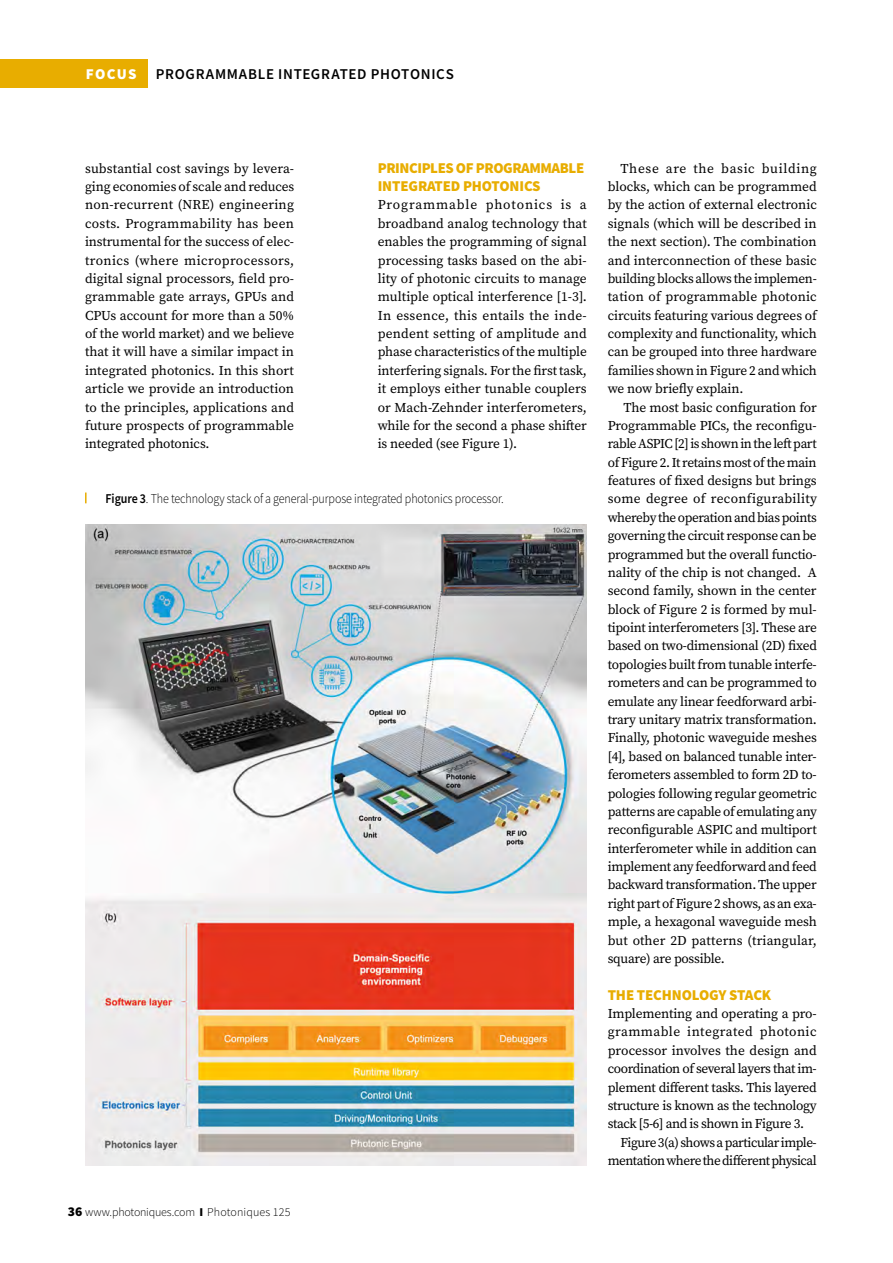
<style>
.page{position:relative;width:893px;height:1263px;background:#fff}
.page>*{position:absolute;margin:0;border:0;box-sizing:border-box;transform-origin:0 0}
.t1{font:900 15px/18px "Source Sans Pro";letter-spacing:-.03em;color:#e8ad00}
.t2{font:600 15px "Source Sans Pro";letter-spacing:.045em;color:#000}
.t3{font:900 15px "Source Sans Pro";letter-spacing:-.01em;color:#e8ad00}
.t4{font:900 15px "Source Sans Pro";letter-spacing:.08em;color:#fff}
.t5{font:13.5px/18.3px "Source Serif Pro";letter-spacing:-.02em;color:#000;text-align:justify}
.t6{font:300 13.5px "Source Sans Pro";letter-spacing:-.01em;color:#000;scale:.89 1}
.t7{font:13.5px "Source Serif Pro";color:#000}
.t8{font:13.5px "Source Serif Pro";letter-spacing:.03em;color:#000}
.t9{font:300 12px "Source Sans Pro";letter-spacing:.005em;color:#000}
.s1{font-weight:600}
.s2{font-weight:900;font-size:13.5px}
.s3{font-weight:900}
</style>
<div class="page">
<div style="left:0;top:60px;width:147px;height:28px;background:#e8ad00"></div>
<svg style="left:85px;top:492px;width:2px;height:11px"></svg>
<img style="left:85px;top:525px;width:502px;height:640px">
<p class="t4" style="left:86px;top:64px;width:52px">FOCUS</p>
<p class="t2" style="left:156px;top:64px;width:300px">PROGRAMMABLE INTEGRATED PHOTONICS</p>
<p class="t5" style="left:85px;top:159px;width:211px">substantial cost savings by levera&shy;ging economies of scale and reduces non-recurrent (NRE) engineering costs. Programmability has been instrumental for the success of elec&shy;tronics (where microprocessors, digital signal processors, field pro&shy;grammable gate arrays, GPUs and CPUs account for more than a 50% of the world market) and we believe that it will have a similar impact in integrated photonics. In this short article we provide an introduction to the principles, applications and future prospects of programmable integrated photonics.</p>
<p class="t1" style="left:378px;top:158px;width:208px">PRINCIPLES OF PROGRAMMABLE<br>INTEGRATED PHOTONICS</p>
<p class="t5" style="left:378px;top:196px;width:211px">Programmable photonics is a broadband analog technology that enables the programming of signal processing tasks based on the abi&shy;lity of photonic circuits to manage multiple optical interference [1-3].<br>In essence, this entails the inde&shy;pendent setting of amplitude and phase characteristics of the multiple interfering signals. For the first task, it employs either tunable couplers or Mach-Zehnder interferometers, while for the second a phase shifter is needed (see Figure 1).</p>
<p class="t6" style="left:106px;top:491px;width:449px"><span class="s1">Figure 3</span>. The technology stack of a general-purpose integrated photonics processor.</p>
<p class="t9" style="left:68px;top:1205px;width:225px"><span class="s2">36</span> www.photoniques.com <span class="s3">I</span> Photoniques 125</p>
<p class="t5" style="left:608px;top:159px;width:211px;text-indent:13px">These are the basic building blocks, which can be programmed by the action of external electronic signals (which will be described in the next section). The combination and interconnection of these basic building blocks allows the implemen&shy;tation of programmable photonic circuits featuring various degrees of complexity and functionality, which can be grouped into three hardware families shown in Figure 2 and which we now briefly explain.</p>
<p class="t5" style="left:608px;top:398px;width:211px;text-indent:16px">The most basic configuration for Programmable PICs, the reconfigu&shy;rable ASPIC [2] is shown in the left part of Figure 2. It retains most of the main features of fixed designs but brings some degree of reconfigurability whereby the operation and bias points governing the circuit response can be programmed but the overall functio&shy;nality of the chip is not changed. A second family, shown in the center block of Figure 2 is formed by mul&shy;tipoint interferometers [3]. These are based on two-dimensional (2D) fixed topologies built from tunable interfe&shy;rometers and can be programmed to emulate any linear feedforward arbi&shy;trary unitary matrix transformation.<br>Finally, photonic waveguide meshes [4], based on balanced tunable inter&shy;ferometers assembled to form 2D to&shy;pologies following regular geometric patterns are capable of emulating any reconfigurable ASPIC and multiport interferometer while in addition can implement any feedforward and feed backward transformation. The upper right part of Figure 2 shows, as an exa&shy;mple, a hexagonal waveguide mesh but other 2D patterns (triangular, square) are possible.</p>
<p class="t3" style="left:608px;top:984px;width:165px">THE TECHNOLOGY STACK</p>
<p class="t5" style="left:608px;top:1004px;width:211px">Implementing and operating a pro-</p>
<p class="t8" style="left:608px;top:1023px;width:210px">grammable integrated photonic</p>
<p class="t7" style="left:608px;top:1041px;width:211px">processor involves the design and</p>
<p class="t5" style="left:608px;top:1059px;width:211px">coordination of several layers that im-</p>
<p class="t5" style="left:608px;top:1078px;width:211px">plement different tasks. This layered</p>
<p class="t5" style="left:608px;top:1096px;width:210px">structure is known as the technology</p>
<p class="t5" style="left:608px;top:1115px;width:198px">stack [5-6] and is shown in Figure 3.</p>
<p class="t5" style="left:620px;top:1133px;width:198px">Figure 3(a) shows a particular imple-</p>
<p class="t5" style="left:608px;top:1151px;width:211px">mentation where the different physical</p>
</div>
